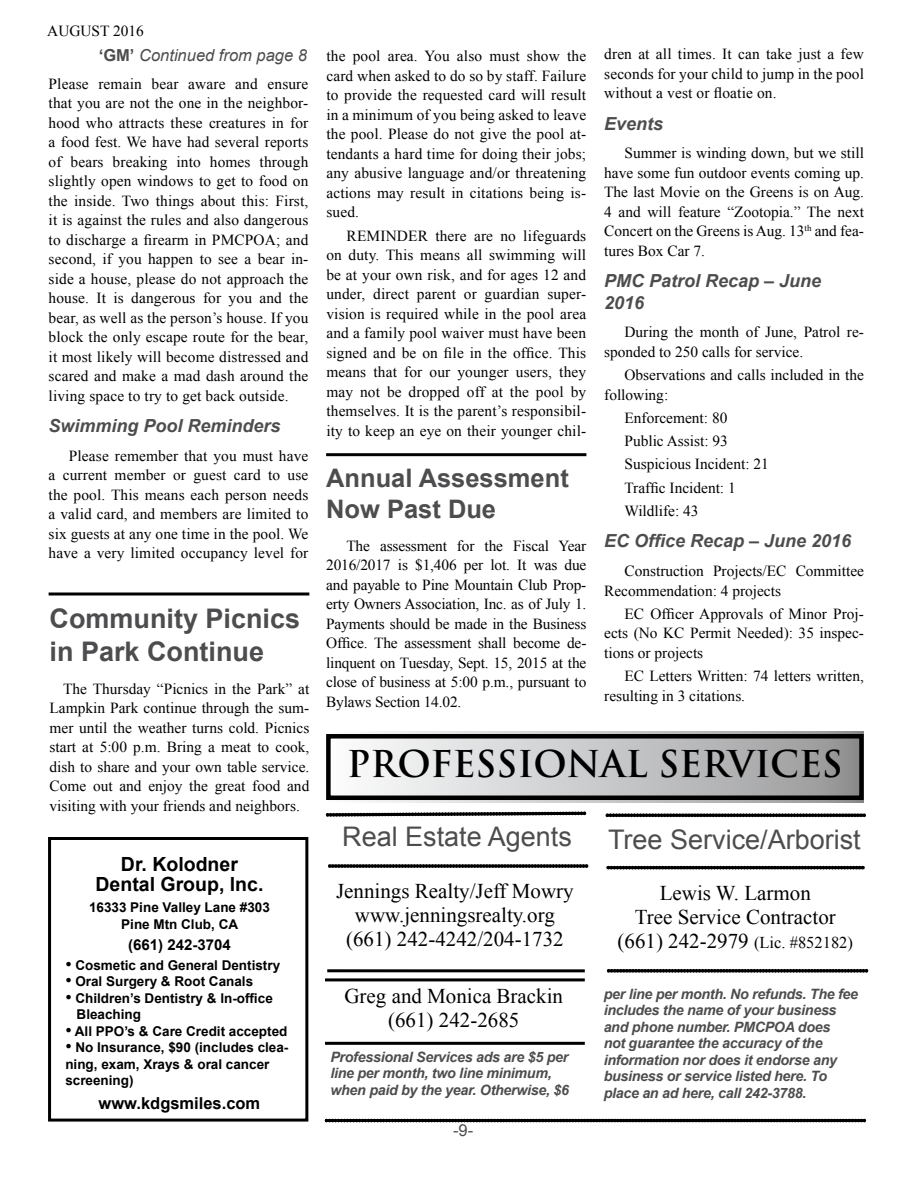
<style>
.page{position:relative;width:918px;height:1188px;background:#fff}
.page>*{position:absolute;margin:0;border:0;box-sizing:border-box;transform-origin:0 0}
.t1{font:700 36px "Trajan Pro";color:#000}
.t2{font:27px "Arial";color:#4d4d4f}
.t3{font:700 27px/32.4px "Arial";color:#4d4d4f}
.t4{font:700 25.5px/30.6px "Arial";color:#4d4d4f}
.t5{font:21px/24px "Times New Roman";color:#000;text-align:center}
.t6{font:700 19.5px/20px "Arial";color:#000;text-align:center}
.t7{font:italic 700 18px/21.6px "Arial";color:#4d4d4f}
.t8{font:italic 16.5px "Arial";color:#4d4d4f}
.t9{font:700 16.5px "Arial";color:#000}
.t10{font:16.5px "Arial";color:#4d4d4f}
.t11{font:15.3px/19.5px "Times New Roman";color:#000;text-align:justify}
.t12{font:700 15px "Arial";color:#000}
.t13{font:italic 700 14.25px/16.5px "Arial";letter-spacing:-.02em;color:#4d4d4f}
.t14{font:700 13.5px/16.5px "Arial";color:#000}
.s1{font-weight:700;font-style:normal}
.s2{font-family:"Times New Roman";font-weight:400;font-size:18px}
.s3{font-size:16.5px}
</style>
<div class="page">
<div style="left:328px;top:731px;width:536px;height:72px;background:linear-gradient(to right,#fefeff,#959596)"></div>
<svg style="left:328px;top:864px;width:260px;height:4px"></svg>
<div style="left:326px;top:734px;width:538px;height:66px;border:4px solid #000"></div>
<svg style="left:325px;top:811px;width:262px;height:6px"></svg>
<hr style="left:325px;top:1119px;width:541px;height:3px;background:#000">
<svg style="left:607px;top:969px;width:261px;height:3px"></svg>
<svg style="left:606px;top:814px;width:260px;height:3px"></svg>
<svg style="left:607px;top:866px;width:258px;height:3px"></svg>
<div style="left:48px;top:837px;width:260px;height:285px;border:3px solid #000"></div>
<hr style="left:325px;top:978px;width:260px;height:3px;background:#000">
<hr style="left:325px;top:1042px;width:260px;height:3px;background:#000">
<hr style="left:327px;top:969px;width:258px;height:3px;background:#000">
<svg style="left:49px;top:592px;width:260px;height:4px"></svg>
<hr style="left:326px;top:453px;width:260px;height:3px;background:#000">
<p class="t11" style="left:47px;top:21px;width:98px">AUGUST 2016</p>
<p class="t8" style="left:99px;top:44px;width:210px"><span class="s1">‘GM’</span> Continued from page 8</p>
<p class="t11" style="left:49px;top:74px;width:261px">Please remain bear aware and ensure that you are not the one in the neighbor&shy;hood who attracts these creatures in for a food fest. We have had several reports of bears breaking into homes through slightly open windows to get to food on the inside. Two things about this: First, it is against the rules and also dangerous to discharge a firearm in PMCPOA; and second, if you happen to see a bear in&shy;side a house, please do not approach the house. It is dangerous for you and the bear, as well as the person’s house. If you block the only escape route for the bear, it most likely will become distressed and scared and make a mad dash around the living space to try to get back outside.</p>
<p class="t7" style="left:49px;top:415px;width:234px">Swimming Pool Reminders</p>
<p class="t11" style="left:49px;top:446px;width:261px;text-indent:20px">Please remember that you must have a current member or guest card to use the pool. This means each person needs a valid card, and members are limited to six guests at any one time in the pool. We have a very limited occupancy level for</p>
<h2 class="t3" style="left:50px;top:603px;width:252px">Community Picnics in Park Continue</h2>
<p class="t11" style="left:50px;top:679px;width:261px;text-indent:13px">The Thursday “Picnics in the Park” at Lampkin Park continue through the sum&shy;mer until the weather turns cold. Picnics start at 5:00 p.m. Bring a meat to cook, dish to share and your own table service.<br>Come out and enjoy the great food and visiting with your friends and neighbors.</p>
<p class="t6" style="left:96px;top:855px;width:169px">Dr. Kolodner<br>Dental Group, lnc.</p>
<p class="t14" style="left:89px;top:900px;width:182px;text-align:center">16333 Pine Valley Lane #303<br>Pine Mtn Club, CA</p>
<p class="t12" style="left:128px;top:935px;width:104px">(661) 242-3704</p>
<p class="t14" style="left:65px;top:957px;width:216px"><span class="s2">•</span> Cosmetic and General Dentistry</p>
<p class="t14" style="left:65px;top:974px;width:189px"><span class="s2">•</span> Oral Surgery &amp; Root Canals</p>
<p class="t14" style="left:77px;top:990px;width:198px;text-indent:-11px"><span class="s2">•</span> Children’s Dentistry &amp; ln-office<br>Bleaching</p>
<p class="t14" style="left:65px;top:1023px;width:224px"><span class="s2">•</span> All PPO’s &amp; Care Credit accepted</p>
<p class="t14" style="left:65px;top:1040px;width:225px"><span class="s2">•</span> No Insurance, $90 (includes clea&shy;ning, exam, Xrays &amp; oral cancer screening)</p>
<p class="t9" style="left:99px;top:1092px;width:163px">www.kdgsmiles.com</p>
<p class="t11" style="left:326px;top:46px;width:261px">the pool area. You also must show the card when asked to do so by staff. Failure to provide the requested card will result in a minimum of you being asked to leave the pool. Please do not give the pool at&shy;tendants a hard time for doing their jobs; any abusive language and/or threatening actions may result in citations being is&shy;sued.</p>
<p class="t11" style="left:326px;top:226px;width:261px;text-indent:20px">REMINDER there are no lifeguards on duty. This means all swimming will be at your own risk, and for ages 12 and under, direct parent or guardian super&shy;vision is required while in the pool area and a family pool waiver must have been signed and be on file in the office. This means that for our younger users, they may not be dropped off at the pool by themselves. It is the parent’s responsibil&shy;ity to keep an eye on their younger chil-</p>
<h3 class="t4" style="left:326px;top:464px;width:244px">Annual Assessment<br>Now Past Due</h3>
<p class="t11" style="left:326px;top:536px;width:262px;text-indent:20px">The assessment for the Fiscal Year 2016/2017 is $1,406 per lot. It was due and payable to Pine Mountain Club Prop&shy;erty Owners Association, Inc. as of July 1.<br>Payments should be made in the Business Office. The assessment shall become de&shy;linquent on Tuesday, Sept. 15, 2015 at the close of business at 5:00 p.m., pursuant to Bylaws Section 14.02.</p>
<p class="t11" style="left:604px;top:44px;width:261px">dren at all times. It can take just a few seconds for your child to jump in the pool without a vest or floatie on.</p>
<p class="t7" style="left:604px;top:113px;width:61px">Events</p>
<p class="t11" style="left:604px;top:143px;width:261px;text-indent:20px">Summer is winding down, but we still have some fun outdoor events coming up.<br>The last Movie on the Greens is on Aug.<br>4 and will feature “Zootopia.” The next Concert on the Greens is Aug. 13<sup>th</sup> and fea&shy;tures Box Car 7.</p>
<p class="t7" style="left:604px;top:271px;width:219px">PMC Patrol Recap – June<br>2016</p>
<p class="t11" style="left:604px;top:322px;width:261px;text-indent:20px">During the month of June, Patrol re&shy;sponded to 250 calls for service.</p>
<p class="t11" style="left:604px;top:365px;width:261px;text-indent:20px">Observations and calls included in the following:</p>
<p class="t11" style="left:624px;top:406px;width:146px;line-height:23.2px;text-align:left">Enforcement: 80<br>Public Assist: 93<br>Suspicious Incident: 21<br>Traffic Incident: 1<br>Wildlife: 43</p>
<p class="t7" style="left:604px;top:531px;width:249px">EC Office Recap – June 2016</p>
<p class="t11" style="left:604px;top:561px;width:261px;text-indent:20px">Construction Projects/EC Committee<br>Recommendation: 4 projects</p>
<p class="t11" style="left:604px;top:604px;width:261px;text-indent:20px">EC Officer Approvals of Minor Proj&shy;ects (No KC Permit Needed): 35 inspec&shy;tions or projects</p>
<p class="t11" style="left:604px;top:666px;width:261px;text-indent:20px">EC Letters Written: 74 letters written, resulting in 3 citations.</p>
<h1 class="t1" style="left:347px;top:742px;width:497px">PROFESSIONAL SERVICES</h1>
<h2 class="t2" style="left:342px;top:819px;width:231px">Real Estate Agents</h2>
<h3 class="t5" style="left:336px;top:879px;width:239px">Jennings Realty/Jeff Mowry www.jenningsrealty.org (661) 242-4242/204-1732</h3>
<h3 class="t5" style="left:344px;top:983px;width:220px">Greg and Monica Brackin (661) 242-2685</h3>
<p class="t13" style="left:330px;top:1049px;width:240px">Professional Services ads are $5 per line per month, two line minimum, when paid by the year. Otherwise, $6</p>
<p class="t10" style="left:453px;top:1120px;width:22px">-9-</p>
<h2 class="t2" style="left:608px;top:822px;width:254px">Tree Service/Arborist</h2>
<h3 class="t5" style="left:618px;top:881px;width:237px">Lewis W. Larmon<br>Tree Service Contractor (661) 242-2979 <span class="s3">(Lic. #852182)</span></h3>
<p class="t13" style="left:604px;top:986px;width:256px">per line per month. No refunds. The fee includes the name of your business and phone number. PMCPOA does<br>not guarantee the accuracy of the information nor does it endorse any business or service listed here. To place an ad here, call 242-3788.</p>
</div>
